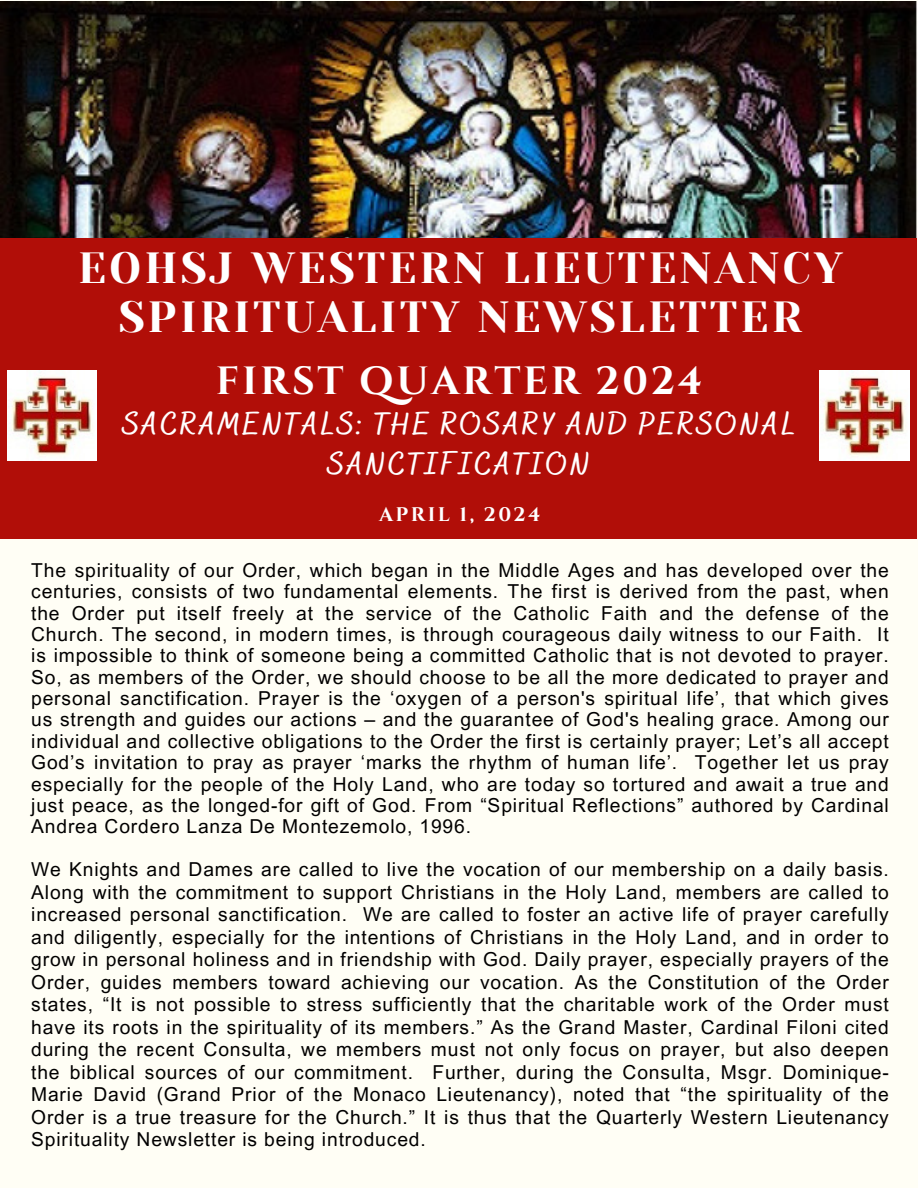
<style>
.page{position:relative;width:918px;height:1188px;background:#fffef5}
.page>*{position:absolute;margin:0;border:0;box-sizing:border-box;transform-origin:0 0}
.t1{font:43.5px/49.5px "Yeseva One";letter-spacing:.07em;color:#fff;text-align:center}
.t2{font:700 39.3px "Cinzel";letter-spacing:.07em;color:#fff}
.t3{font:700 31.8px/39.3px "Bakerie Smooth";letter-spacing:.07em;color:#fff;text-align:center}
.t4{font:700 19.65px "Cinzel";letter-spacing:.12em;color:#fff}
.t5{font:19.2px/21.3px "Arial MT Pro";letter-spacing:.045em;color:#000;text-align:justify}
</style>
<div class="page">
<div style="left:1px;top:218px;width:916px;height:321px;background:#b10e08"></div>
<img style="left:819px;top:371px;width:90px;height:89px">
<img style="left:7px;top:371px;width:90px;height:89px">
<img style="left:1px;top:1px;width:916px;height:236px">
<p class="t1" style="left:78px;top:243px;width:766px">EOHSJ WESTERN LIEUTENANCY<br>SPIRITUALITY NEWSLETTER</p>
<h2 class="t2" style="left:216px;top:356px;width:488px">FIRST QUARTER 2024</h2>
<h3 class="t3" style="left:123px;top:406px;width:674px">SACRAMENTALS: THE ROSARY AND PERSONAL<br>SANCTIFICATION</h3>
<p class="t4" style="left:379px;top:502px;width:163px">APRIL 1, 2024</p>
<h3 class="t5" style="left:31px;top:562px;width:859px">The spirituality of our Order, which began in the Middle Ages and has developed over the centuries, consists of two fundamental elements. The first is derived from the past, when the Order put itself freely at the service of the Catholic Faith and the defense of the Church. The second, in modern times, is through courageous daily witness to our Faith. It is impossible to think of someone being a committed Catholic that is not devoted to prayer.<br>So, as members of the Order, we should choose to be all the more dedicated to prayer and personal sanctification. Prayer is the ‘oxygen of a person's spiritual life’, that which gives us strength and guides our actions – and the guarantee of God's healing grace. Among our individual and collective obligations to the Order the first is certainly prayer; Let’s all accept God’s invitation to pray as prayer ‘marks the rhythm of human life’. Together let us pray especially for the people of the Holy Land, who are today so tortured and await a true and just peace, as the longed-for gift of God. From “Spiritual Reflections” authored by Cardinal Andrea Cordero Lanza De Montezemolo, 1996.</h3>
<p class="t5" style="left:31px;top:860px;width:859px;line-height:22.5px">We Knights and Dames are called to live the vocation of our membership on a daily basis.<br>Along with the commitment to support Christians in the Holy Land, members are called to increased personal sanctification. We are called to foster an active life of prayer carefully and diligently, especially for the intentions of Christians in the Holy Land, and in order to grow in personal holiness and in friendship with God. Daily prayer, especially prayers of the Order, guides members toward achieving our vocation. As the Constitution of the Order states, “It is not possible to stress sufficiently that the charitable work of the Order must have its roots in the spirituality of its members.” As the Grand Master, Cardinal Filoni cited during the recent Consulta, we members must not only focus on prayer, but also deepen the biblical sources of our commitment. Further, during the Consulta, Msgr. Dominique-Marie David (Grand Prior of the Monaco Lieutenancy), noted that “the spirituality of the Order is a true treasure for the Church.” It is thus that the Quarterly Western Lieutenancy Spirituality Newsletter is being introduced.</p>
</div>
